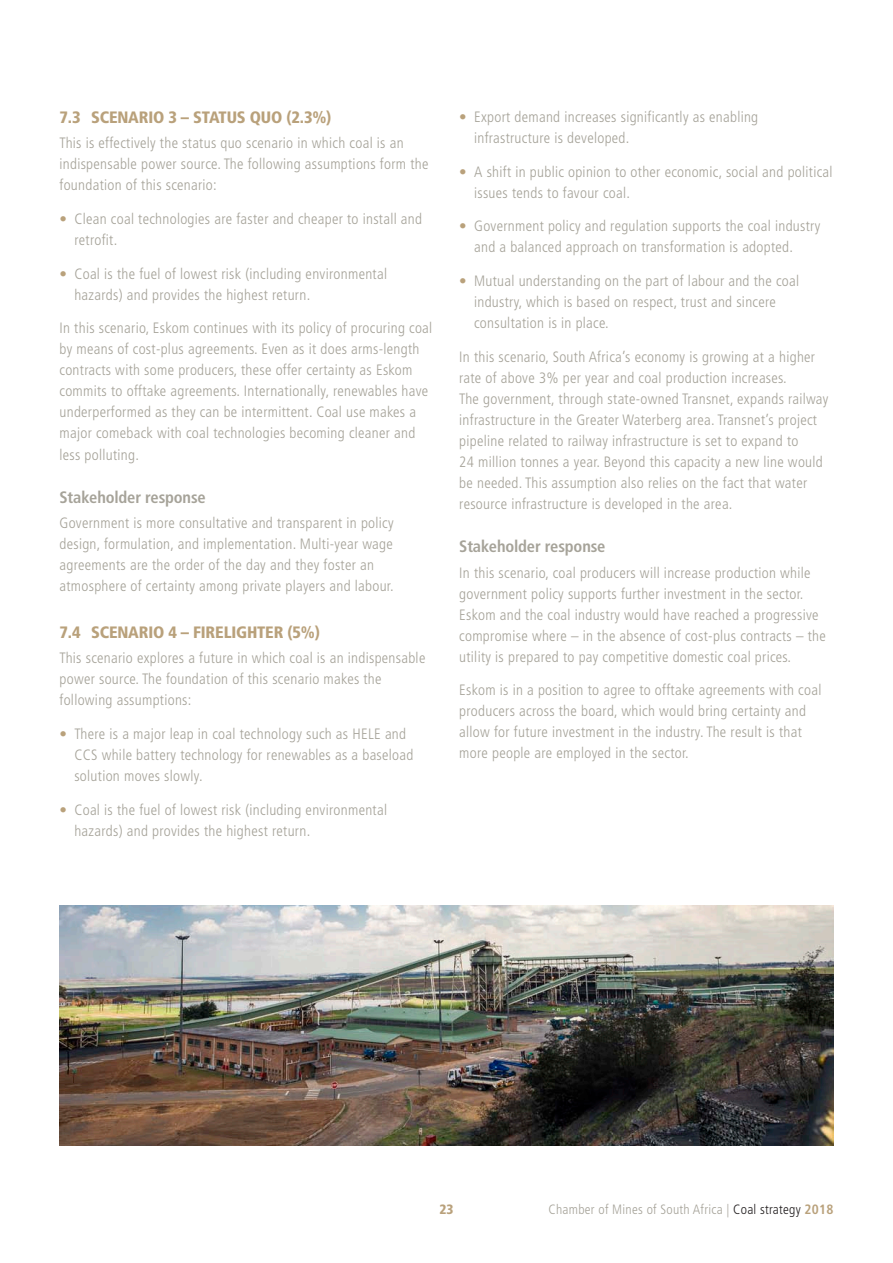
<style>
.page{position:relative;width:893px;height:1263px;background:#fff}
.page>*{position:absolute;margin:0;border:0;box-sizing:border-box;transform-origin:0 0}
.Heading_2{font:900 condensed 16.5px "Frutiger";letter-spacing:-.01em;color:#b9a17b}
.Heading_3{font:700 condensed 16.5px "Frutiger";letter-spacing:-.01em;color:#a6a399}
.Body_copy_condensed{font:300 condensed 15px/21px "Frutiger";letter-spacing:.02em;color:#a6a399}
.t1{font:300 condensed 13.5px "Frutiger";letter-spacing:.02em;color:#a6a399}
.t2{font:900 condensed 13.5px "Frutiger";color:#b9a17b}
.s1{color:#b9a17b}
.s2{color:#231f20}
.s3{font-weight:700;color:#b9a17b}
</style>
<div class="page">
<img style="left:60px;top:906px;width:773px;height:240px">
<p class="Heading_2" style="left:60px;top:107px;width:273px">7.3 SCENARIO 3 – STATUS QUO (2.3%)</p>
<p class="Body_copy_condensed" style="left:60px;top:133px;width:370px">This is effectively the status quo scenario in which coal is an indispensable power source. The following assumptions form the foundation of this scenario:</p>
<p class="Body_copy_condensed" style="left:74px;top:208px;width:349px;text-indent:-15px"><span class="s1">•</span> Clean coal technologies are faster and cheaper to install and retrofit.</p>
<p class="Body_copy_condensed" style="left:74px;top:263px;width:314px;text-indent:-15px"><span class="s1">•</span> Coal is the fuel of lowest risk (including environmental hazards) and provides the highest return.</p>
<p class="Body_copy_condensed" style="left:60px;top:318px;width:374px">In this scenario, Eskom continues with its policy of procuring coal by means of cost-plus agreements. Even as it does arms-length contracts with some producers, these offer certainty as Eskom commits to offtake agreements. Internationally, renewables have underperformed as they can be intermittent. Coal use makes a major comeback with coal technologies becoming cleaner and less polluting.</p>
<p class="Heading_3" style="left:60px;top:487px;width:148px">Stakeholder response</p>
<p class="Body_copy_condensed" style="left:60px;top:513px;width:336px">Government is more consultative and transparent in policy design, formulation, and implementation. Multi-year wage agreements are the order of the day and they foster an atmosphere of certainty among private players and labour.</p>
<p class="Heading_2" style="left:60px;top:622px;width:262px">7.4 SCENARIO 4 – FIRELIGHTER (5%)</p>
<p class="Body_copy_condensed" style="left:60px;top:648px;width:367px">This scenario explores a future in which coal is an indispensable power source. The foundation of this scenario makes the following assumptions:</p>
<p class="Body_copy_condensed" style="left:74px;top:723px;width:341px;text-indent:-15px"><span class="s1">•</span> There is a major leap in coal technology such as HELE and<br>CCS while battery technology for renewables as a baseload solution moves slowly.</p>
<p class="Body_copy_condensed" style="left:74px;top:799px;width:314px;text-indent:-15px"><span class="s1">•</span> Coal is the fuel of lowest risk (including environmental hazards) and provides the highest return.</p>
<p class="Body_copy_condensed" style="left:474px;top:106px;width:286px;text-indent:-15px"><span class="s1">•</span> Export demand increases significantly as enabling infrastructure is developed.</p>
<p class="Body_copy_condensed" style="left:474px;top:161px;width:360px;text-indent:-15px"><span class="s1">•</span> A shift in public opinion to other economic, social and political issues tends to favour coal.</p>
<p class="Body_copy_condensed" style="left:474px;top:216px;width:348px;text-indent:-15px"><span class="s1">•</span> Government policy and regulation supports the coal industry and a balanced approach on transformation is adopted.</p>
<p class="Body_copy_condensed" style="left:474px;top:271px;width:327px;text-indent:-15px"><span class="s1">•</span> Mutual understanding on the part of labour and the coal industry, which is based on respect, trust and sincere consultation is in place.</p>
<p class="Body_copy_condensed" style="left:459px;top:346px;width:371px">In this scenario, South Africa’s economy is growing at a higher rate of above 3% per year and coal production increases.<br>The government, through state-owned Transnet, expands railway infrastructure in the Greater Waterberg area. Transnet’s project pipeline related to railway infrastructure is set to expand to<br>24 million tonnes a year. Beyond this capacity a new line would be needed. This assumption also relies on the fact that water resource infrastructure is developed in the area.</p>
<p class="Heading_3" style="left:459px;top:537px;width:148px">Stakeholder response</p>
<p class="Body_copy_condensed" style="left:459px;top:562px;width:368px">In this scenario, coal producers will increase production while government policy supports further investment in the sector.<br>Eskom and the coal industry would have reached a progressive compromise where – in the absence of cost-plus contracts – the utility is prepared to pay competitive domestic coal prices.</p>
<p class="Body_copy_condensed" style="left:459px;top:680px;width:364px">Eskom is in a position to agree to offtake agreements with coal producers across the board, which would bring certainty and allow for future investment in the industry. The result is that more people are employed in the sector.</p>
<p class="t2" style="left:439px;top:1201px;width:16px">23</p>
<p class="t1" style="left:549px;top:1202px;width:286px">Chamber of Mines of South Africa | <span class="s2">Coal strategy</span> <span class="s3">2018</span></p>
</div>
